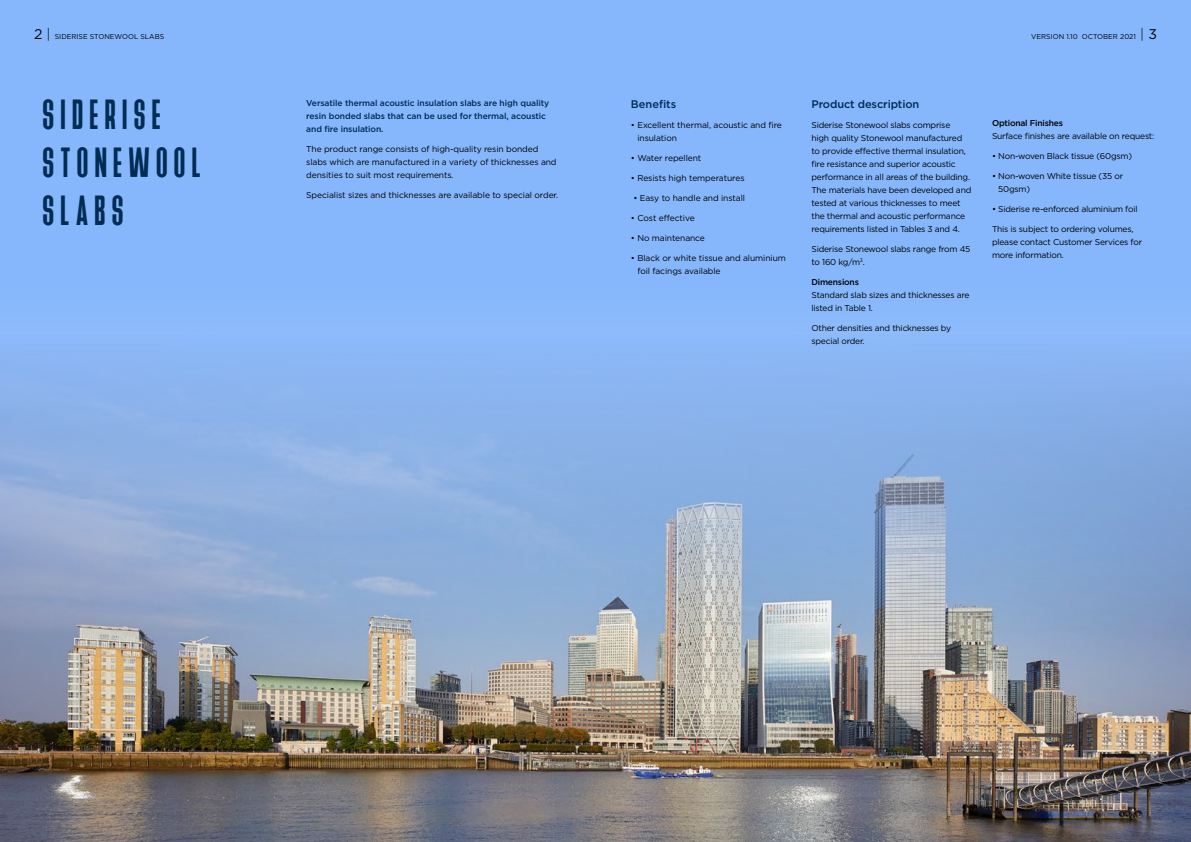
<style>
.page{position:relative;width:1191px;height:842px;background:#86b7fc}
.page>*{position:absolute;margin:0;border:0;box-sizing:border-box;transform-origin:0 0}
.t1{font:500 45px/48px "Devant Horgen";letter-spacing:.14em;color:#002b53}
.t2{font:500 11px "Gotham";letter-spacing:-.01em;color:#002b53}
.t3{font:8.5px/13px "Gotham";letter-spacing:-.025em;color:#000}
.t4{font:500 8.5px/13px "Gotham";letter-spacing:-.01em;color:#002b53}
.t5{font:500 8.5px "Gotham";letter-spacing:-.025em;color:#000}
.t6{font:7px "Gotham";color:#000}
.s1{font-size:14px}
.s2{font-weight:300;font-size:14px}
</style>
<div class="page">
<img style="left:0;top:363px;width:1191px;height:479px">
<p class="t6" style="left:34px;top:32px;width:132px"><span class="s1">2</span> <span class="s2">|</span> SIDERISE STONEWOOL SLABS</p>
<p class="t6" style="left:1031px;top:32px;width:127px">VERSION 1.10 OCTOBER 2021 <span class="s2">|</span> <span class="s1">3</span></p>
<h1 class="t1" style="left:43px;top:90px;width:160px">SIDERISE<br>STONEWOOL<br>SLABS</h1>
<p class="t4" style="left:306px;top:96px;width:244px">Versatile thermal acoustic insulation slabs are high quality resin bonded slabs that can be used for thermal, acoustic and fire insulation.</p>
<p class="t3" style="left:306px;top:142px;width:252px">The product range consists of high-quality resin bonded slabs which are manufactured in a variety of thicknesses and densities to suit most requirements.</p>
<p class="t3" style="left:306px;top:188px;width:253px">Specialist sizes and thicknesses are available to special order.</p>
<p class="t2" style="left:631px;top:97px;width:47px">Benefits</p>
<p class="t3" style="left:637px;top:118px;width:146px;text-indent:-6px">• Excellent thermal, acoustic and fire insulation</p>
<p class="t3" style="left:631px;top:151px;width:72px">• Water repellent</p>
<p class="t3" style="left:631px;top:171px;width:115px">• Resists high temperatures</p>
<p class="t3" style="left:633px;top:191px;width:113px">• Easy to handle and install</p>
<p class="t3" style="left:631px;top:211px;width:65px">• Cost effective</p>
<p class="t3" style="left:631px;top:231px;width:76px">• No maintenance</p>
<p class="t3" style="left:637px;top:251px;width:150px;text-indent:-6px">• Black or white tissue and aluminium foil facings available</p>
<p class="t2" style="left:811px;top:97px;width:109px">Product description</p>
<p class="t3" style="left:811px;top:118px;width:161px">Siderise Stonewool slabs comprise<br>high quality Stonewool manufactured to provide effective thermal insulation, fire resistance and superior acoustic performance in all areas of the building.<br>The materials have been developed and tested at various thicknesses to meet the thermal and acoustic performance requirements listed in Tables 3 and 4.</p>
<p class="t3" style="left:811px;top:242px;width:160px">Siderise Stonewool slabs range from 45 to 160 kg/m<sup>3</sup>.</p>
<p class="t5" style="left:811px;top:276px;width:49px">Dimensions</p>
<p class="t3" style="left:811px;top:288px;width:160px">Standard slab sizes and thicknesses are listed in Table 1.</p>
<p class="t3" style="left:811px;top:321px;width:141px">Other densities and thicknesses by special order.</p>
<p class="t5" style="left:992px;top:117px;width:72px">Optional Finishes</p>
<p class="t3" style="left:992px;top:129px;width:164px">Surface finishes are available on request:</p>
<p class="t3" style="left:992px;top:149px;width:142px">• Non-woven Black tissue (60gsm)</p>
<p class="t3" style="left:998px;top:169px;width:126px;text-indent:-6px">• Non-woven White tissue (35 or<br>50gsm)</p>
<p class="t3" style="left:992px;top:202px;width:147px">• Siderise re-enforced aluminium foil</p>
<p class="t3" style="left:992px;top:222px;width:152px">This is subject to ordering volumes, please contact Customer Services for more information.</p>
</div>
